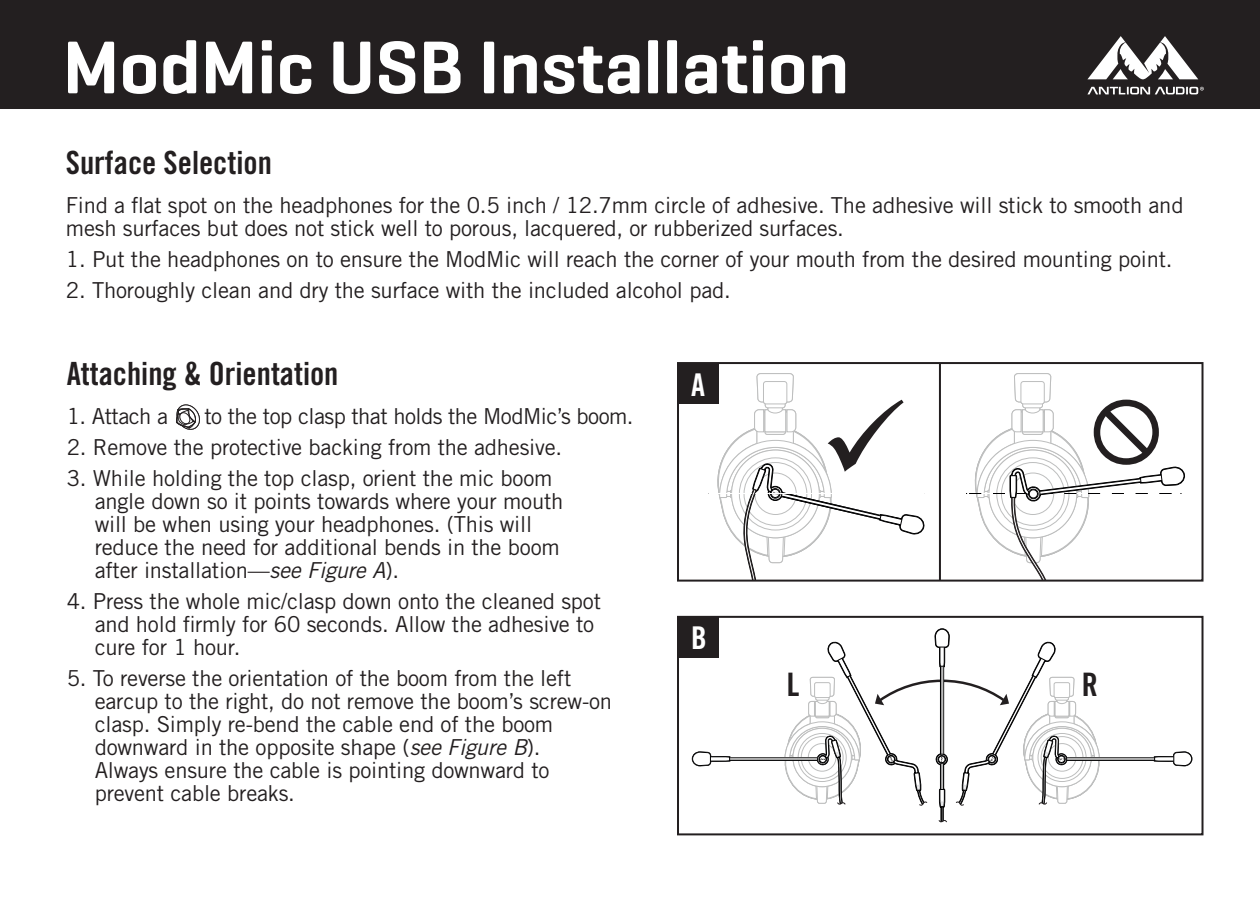
<style>
.page{position:relative;width:1260px;height:900px;background:#fff}
.page>*{position:absolute;margin:0;border:0;box-sizing:border-box;transform-origin:0 0}
.t1{font:600 76px "Geogrotesque";color:#fff}
.t2{font:32.4px "Trade Gothic LT Std Bd Cn 20";color:#231f20}
.t3{font:32px "Trade Gothic LT Std Bd Cn 20";color:#231f20}
.t4{font:31.4px "Trade Gothic LT Std Bd Cn 20";color:#fff}
.t5{font:22px/23px "Trade Gothic LT Std";letter-spacing:-.01em;color:#231f20}
.s1{font-style:italic}
</style>
<div class="page">
<div style="left:0;top:0;width:1260px;height:108px;background:#231f20"></div>
<div style="left:0;top:0;width:1260px;height:109px;border:2px solid #231f20"></div>
<hr style="left:939px;top:363px;width:2px;height:218px;background:#231f20">
<svg style="left:966px;top:373px;width:219px;height:206px"></svg>
<svg style="left:708px;top:373px;width:217px;height:206px"></svg>
<div style="left:678px;top:363px;width:41px;height:41px;background:#231f20"></div>
<div style="left:678px;top:617px;width:41px;height:41px;background:#231f20"></div>
<div style="left:677px;top:362px;width:527px;height:220px;border:2px solid #231f20"></div>
<div style="left:677px;top:616px;width:527px;height:219px;border:2px solid #231f20"></div>
<svg style="left:692px;top:628px;width:500px;height:208px"></svg>
<svg style="left:176px;top:404px;width:24px;height:26px"></svg>
<svg style="left:1087px;top:36px;width:111px;height:43px"></svg>
<svg style="left:1087px;top:87px;width:117px;height:7px"></svg>
<h1 class="t1" style="left:63px;top:20px;width:788px">ModMic USB Installation</h1>
<h3 class="t3" style="left:66px;top:143px;width:208px">Surface Selection</h3>
<p class="t5" style="left:66px;top:193px;width:1119px">Find a flat spot on the headphones for the 0.5 inch / 12.7mm circle of adhesive. The adhesive will stick to smooth and mesh surfaces but does not stick well to porous, lacquered, or rubberized surfaces.</p>
<p class="t5" style="left:66px;top:247px;width:1108px">1. Put the headphones on to ensure the ModMic will reach the corner of your mouth from the desired mounting point.</p>
<p class="t5" style="left:66px;top:278px;width:666px">2. Thoroughly clean and dry the surface with the included alcohol pad.</p>
<h3 class="t3" style="left:67px;top:354px;width:273px">Attaching &amp; Orientation</h3>
<p class="t5" style="left:67px;top:405px;width:103px">1. Attach a</p>
<p class="t5" style="left:204px;top:405px;width:431px">to the top clasp that holds the ModMic’s boom.</p>
<p class="t5" style="left:67px;top:436px;width:497px">2. Remove the protective backing from the adhesive.</p>
<p class="t5" style="left:95px;top:467px;width:470px;text-indent:-28px">3. While holding the top clasp, orient the mic boom angle down so it points towards where your mouth will be when using your headphones. (This will reduce the need for additional bends in the boom after installation—<span class="s1">see Figure A</span>).</p>
<p class="t5" style="left:95px;top:590px;width:508px;text-indent:-28px">4. Press the whole mic/clasp down onto the cleaned spot and hold firmly for 60 seconds. Allow the adhesive to cure for 1 hour.</p>
<p class="t5" style="left:95px;top:667px;width:519px;text-indent:-28px">5. To reverse the orientation of the boom from the left earcup to the right, do not remove the boom’s screw-on clasp. Simply re-bend the cable end of the boom downward in the opposite shape (<span class="s1">see Figure B</span>).<br>Always ensure the cable is pointing downward to prevent cable breaks.</p>
<h3 class="t4" style="left:691px;top:365px;width:15px">A</h3>
<h3 class="t4" style="left:691px;top:619px;width:17px">B</h3>
<h2 class="t2" style="left:787px;top:665px;width:14px">L</h2>
<h2 class="t2" style="left:1082px;top:665px;width:18px">R</h2>
</div>
